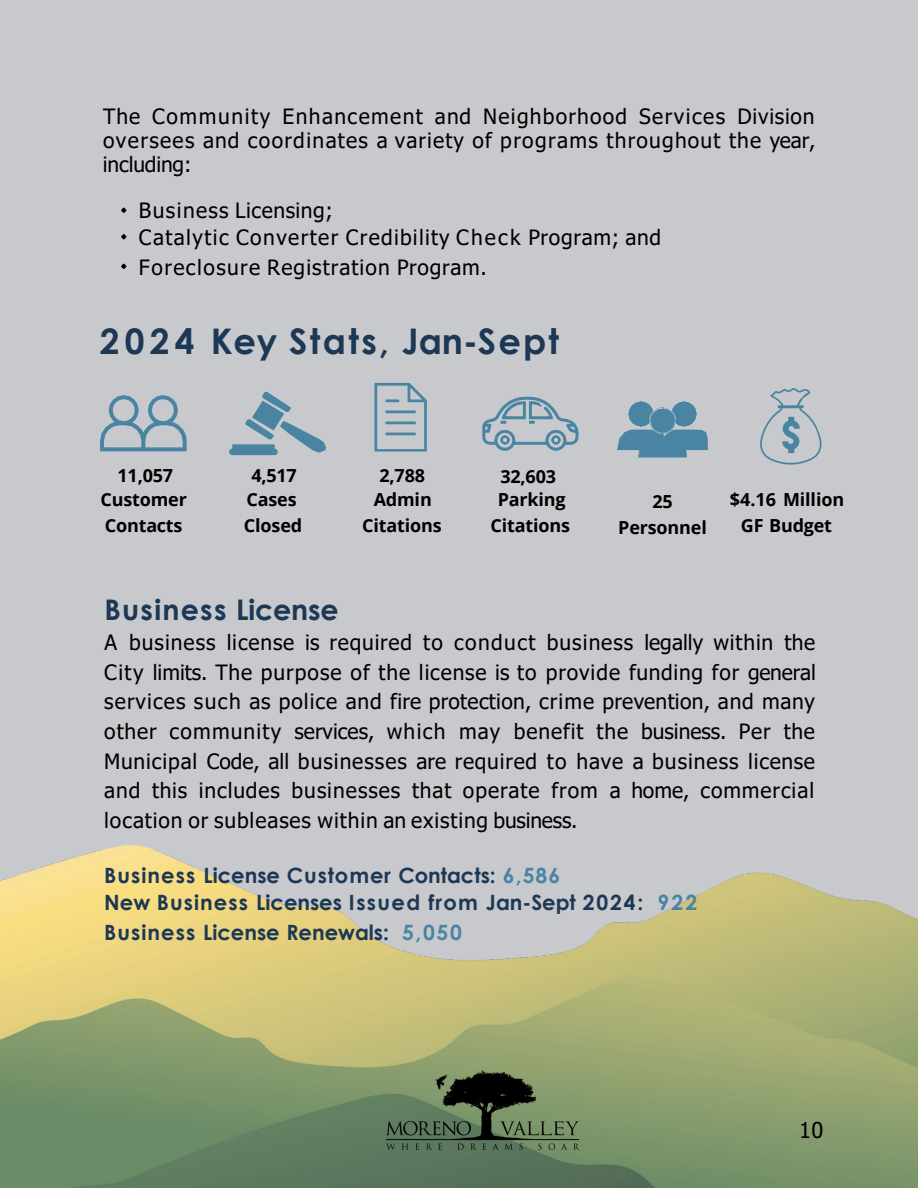
<style>
.page{position:relative;width:918px;height:1188px;background:#c8c9cc}
.page>*{position:absolute;margin:0;border:0;box-sizing:border-box;transform-origin:0 0}
.t1{font:700 35.25px "Century Gothic";letter-spacing:.065em;color:#1c3855}
.t2{font:700 28.5px "Century Gothic";letter-spacing:.045em;color:#1c3855}
.t3{font:21.75px "Tahoma";color:#000}
.t4{font:21px/29.7px "Tahoma";letter-spacing:.05em;color:#000;text-align:justify}
.t5{font:700 21px/29.7px "Century Gothic";letter-spacing:.04em;color:#1c3855}
.t6{font:21px "Tahoma";letter-spacing:.03em;color:#000}
.t7{font:700 18px/25.5px "Open Sans";letter-spacing:-.01em;color:#000;text-align:center}
.s1{color:#4a84a3}
</style>
<div class="page">
<img style="left:0;top:845px;width:918px;height:343px">
<img style="left:628px;top:401px;width:24px;height:25px">
<img style="left:673px;top:401px;width:24px;height:25px">
<svg style="left:617px;top:430px;width:91px;height:28px"></svg>
<img style="left:650px;top:408px;width:26px;height:26px">
<svg style="left:100px;top:395px;width:87px;height:56px"></svg>
<svg style="left:374px;top:383px;width:53px;height:69px"></svg>
<svg style="left:229px;top:392px;width:97px;height:63px"></svg>
<svg style="left:482px;top:397px;width:97px;height:54px"></svg>
<svg style="left:760px;top:388px;width:62px;height:77px"></svg>
<img style="left:379px;top:1058px;width:206px;height:103px">
<svg style="left:121px;top:208px;width:5px;height:5px"></svg>
<svg style="left:121px;top:234px;width:5px;height:5px"></svg>
<svg style="left:121px;top:264px;width:5px;height:5px"></svg>
<p class="t4" style="left:103px;top:106px;width:714px;line-height:24px">The Community Enhancement and Neighborhood Services Division oversees and coordinates a variety of programs throughout the year, including:</p>
<p class="t6" style="left:139px;top:197px;width:195px">Business Licensing;</p>
<p class="t4" style="left:139px;top:224px;width:524px">Catalytic Converter Credibility Check Program; and</p>
<p class="t4" style="left:139px;top:253px;width:350px">Foreclosure Registration Program.</p>
<p class="t1" style="left:100px;top:315px;width:461px">2024 Key Stats, Jan-Sept</p>
<p class="t7" style="left:118px;top:463px;width:57px">11,057</p>
<p class="t7" style="left:100px;top:486px;width:88px;text-align:left">Customer<br>Contacts</p>
<p class="t7" style="left:251px;top:463px;width:47px">4,517</p>
<p class="t7" style="left:244px;top:486px;width:60px;text-align:left">Cases<br>Closed</p>
<p class="t7" style="left:380px;top:463px;width:47px">2,788</p>
<p class="t7" style="left:362px;top:486px;width:81px">Admin<br>Citations</p>
<p class="t7" style="left:500px;top:463px;width:57px">32,603</p>
<p class="t7" style="left:491px;top:487px;width:81px">Parking<br>Citations</p>
<p class="t7" style="left:730px;top:486px;width:116px">$4.16 Million<br>GF Budget</p>
<p class="t7" style="left:653px;top:488px;width:22px">25</p>
<p class="t7" style="left:618px;top:514px;width:90px">Personnel</p>
<p class="t2" style="left:104px;top:588px;width:236px">Business License</p>
<p class="t4" style="left:104px;top:629px;width:713px">A business license is required to conduct business legally within the City limits. The purpose of the license is to provide funding for general services such as police and fire protection, crime prevention, and many other community services, which may benefit the business. Per the Municipal Code, all businesses are required to have a business license and this includes businesses that operate from a home, commercial location or subleases within an existing business.</p>
<p class="t5" style="left:104px;top:860px;width:458px">Business License Customer Contacts: <span class="s1">6,586</span></p>
<p class="t5" style="left:104px;top:887px;width:595px">New Business Licenses Issued from Jan-Sept 2024: <span class="s1">922<br></span>Business License Renewals: <span class="s1">5,050</span></p>
<p class="t3" style="left:799px;top:1115px;width:26px">10</p>
</div>
